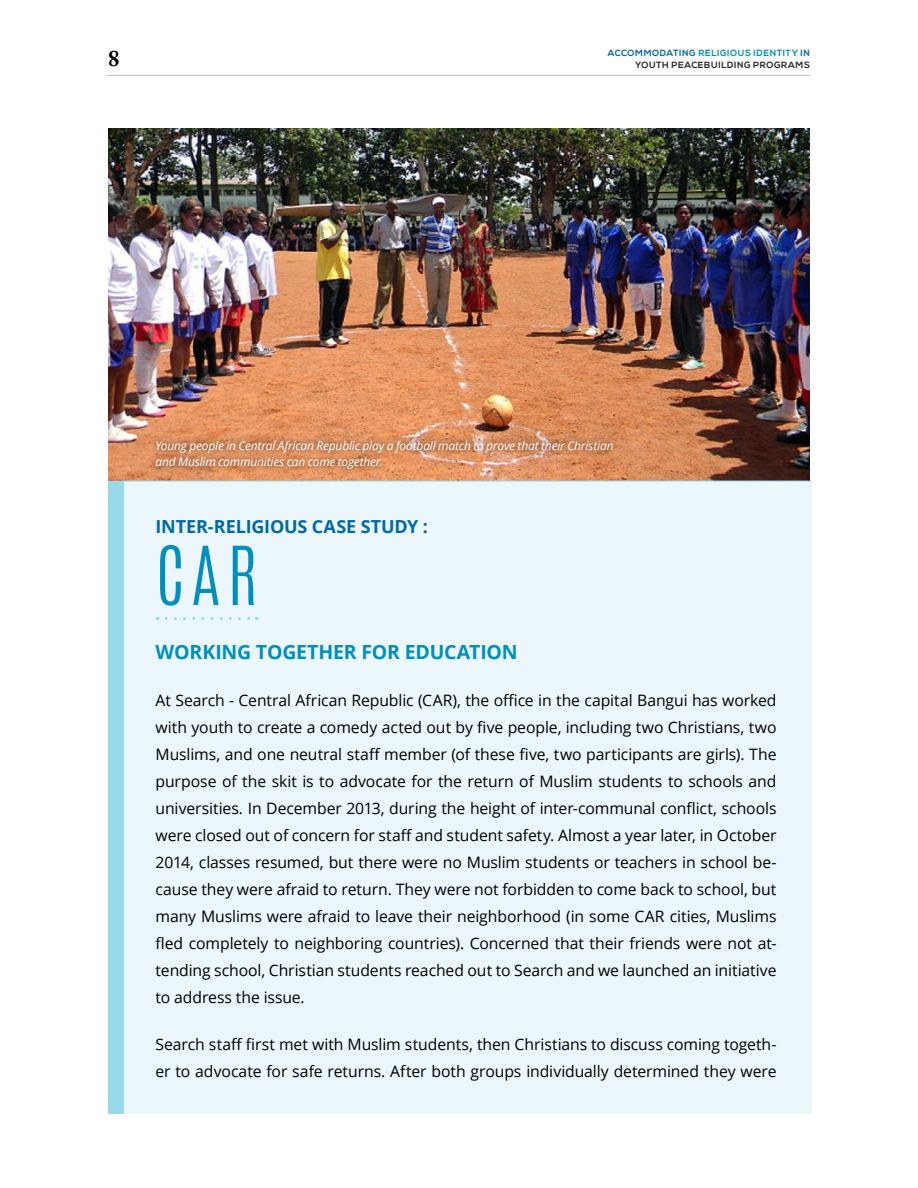
<style>
.page{position:relative;width:918px;height:1188px;background:#fff}
.page>*{position:absolute;margin:0;border:0;box-sizing:border-box;transform-origin:0 0}
.t1{font:300 69px "Antonio";color:#008fbe}
.t2{font:700 22.5px "Adobe Caslon Pro";color:#000}
.t3{font:700 19.5px "Open Sans";letter-spacing:-.01em;color:#008fbe}
.t4{font:700 18px "Open Sans";letter-spacing:-.005em;color:#0069a7}
.t5{font:15.75px/27px "Open Sans";letter-spacing:-.005em;color:#000;text-align:justify}
.t6{font:italic 12px/16.5px "Open Sans";letter-spacing:-.015em;color:#fff}
.t7{font:700 9px "Nexa";letter-spacing:.07em;color:#008fbe}
.t8{font:700 9px "Nexa";letter-spacing:.07em;color:#292829}
.s1{color:#0069a7}
</style>
<div class="page">
<hr style="left:107px;top:75px;width:703px;height:1px;background:#bcbec0">
<div style="left:122px;top:481px;width:689px;height:633px;background:#ebf7fa"></div>
<svg style="left:166px;top:617px;width:91px;height:3px"></svg>
<div style="left:108px;top:281px;width:15px;height:833px;background:#99daea"></div>
<img style="left:108px;top:128px;width:702px;height:353px">
<div style="left:149px;top:434px;width:471px;height:42px;background:#000;opacity:.75"></div>
<hr style="left:122px;top:481px;width:689px;height:1px;background:#99daea">
<p class="t7" style="left:608px;top:48px;width:204px"><span class="s1">ACCOMMODATING</span> RELIGIOUS IDENTITY <span class="s1">IN</span></p>
<h2 class="t2" style="left:108px;top:45px;width:13px">8</h2>
<p class="t8" style="left:635px;top:59px;width:176px">YOUTH PEACEBUILDING PROGRAMS</p>
<p class="t6" style="left:156px;top:437px;width:460px">Young people in Central African Republic play a football match to prove that their Christian and Muslim communities can come together.</p>
<p class="t4" style="left:156px;top:514px;width:274px">INTER-RELIGIOUS CASE STUDY :</p>
<h1 class="t1" style="left:156px;top:526px;width:104px">CAR</h1>
<p class="t3" style="left:156px;top:638px;width:364px">WORKING TOGETHER FOR EDUCATION</p>
<p class="t5" style="left:156px;top:687px;width:622px">At Search - Central African Republic (CAR), the office in the capital Bangui has worked with youth to create a comedy acted out by five people, including two Christians, two Muslims, and one neutral staff member (of these five, two participants are girls). The purpose of the skit is to advocate for the return of Muslim students to schools and universities. In December 2013, during the height of inter-communal conflict, schools were closed out of concern for staff and student safety. Almost a year later, in October 2014, classes resumed, but there were no Muslim students or teachers in school be&shy;cause they were afraid to return. They were not forbidden to come back to school, but many Muslims were afraid to leave their neighborhood (in some CAR cities, Muslims fled completely to neighboring countries). Concerned that their friends were not at&shy;tending school, Christian students reached out to Search and we launched an initiative to address the issue.</p>
<p class="t5" style="left:156px;top:1031px;width:622px">Search staff first met with Muslim students, then Christians to discuss coming togeth&shy;er to advocate for safe returns. After both groups individually determined they were</p>
</div>
